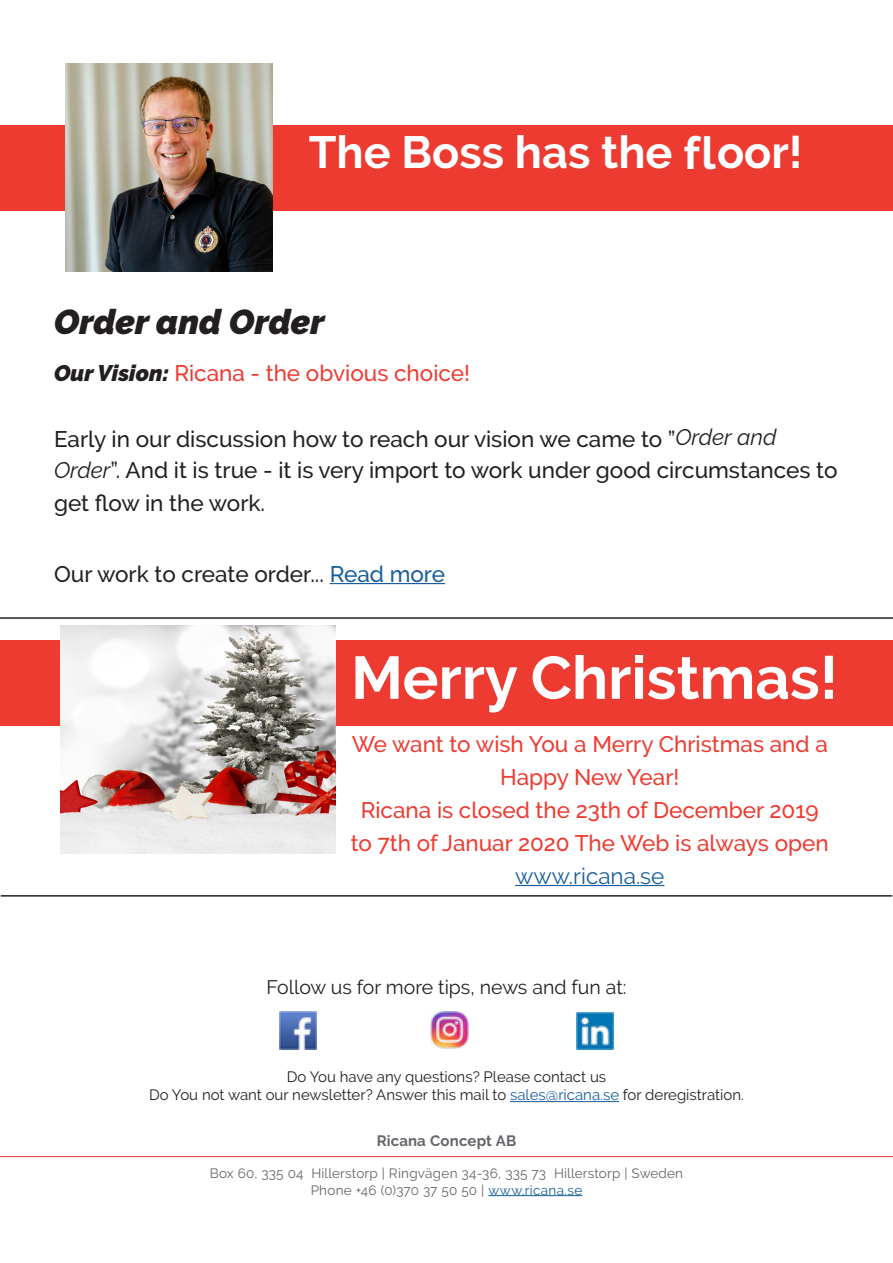
<style>
.page{position:relative;width:893px;height:1263px;background:#fff}
.page>*{position:absolute;margin:0;border:0;box-sizing:border-box;transform-origin:0 0}
.t1{font:700 60px "Raleway";color:#fff}
.t2{font:700 45px "Raleway";color:#fff}
.t3{font:italic 900 34.5px "Raleway";color:#231f20}
.t4{font:500 22.5px/33px "Raleway";color:#231f20}
.t5{font:500 22.5px/33px "Raleway";color:#ee3b32;text-align:center}
.t6{font:19.5px "Raleway";color:#231f20}
.t7{font:15px "Raleway";color:#231f20}
.t8{font:700 15px "Raleway";letter-spacing:.01em;color:#63656a}
.t9{font:13.5px "Raleway";letter-spacing:.01em;color:#63656a}
.s1{font-weight:900;font-style:italic;color:#231f20}
.s2{font-weight:400;font-style:italic}
.s3{color:#175d9e}
.s4{font-weight:400;color:#175d9e}
</style>
<div class="page">
<hr style="left:0;top:1156px;width:893px;height:1px;background:#ee3b32">
<hr style="left:488px;top:1195px;width:94px;height:1px;background:#175d9e">
<hr style="left:510px;top:1101px;width:109px;height:1px;background:#175d9e">
<img style="left:279px;top:1012px;width:38px;height:37px">
<img style="left:431px;top:1011px;width:37px;height:38px">
<img style="left:576px;top:1012px;width:38px;height:37px">
<hr style="left:1px;top:895px;width:891px;height:1px;background:#231f20">
<div style="left:0;top:640px;width:893px;height:86px;background:#ee3b32"></div>
<hr style="left:0;top:617px;width:893px;height:2px;background:#231f20">
<hr style="left:330px;top:583px;width:115px;height:1px;background:#175d9e">
<div style="left:0;top:125px;width:893px;height:85px;background:#ee3b32"></div>
<img style="left:65px;top:64px;width:208px;height:207px">
<hr style="left:515px;top:885px;width:149px;height:1px;background:#175d9e">
<img style="left:60px;top:625px;width:276px;height:228px">
<p class="t2" style="left:309px;top:126px;width:495px">The Boss has the floor!</p>
<p class="t3" style="left:54px;top:302px;width:272px">Order and Order</p>
<p class="t5" style="left:54px;top:356px;width:418px"><span class="s1">Our Vision:</span> Ricana - the obvious choice!</p>
<p class="t4" style="left:54px;top:422px;width:724px">Early in our discussion how to reach our vision we came to ”<span class="s2">Order and</span></p>
<p class="t4" style="left:54px;top:454px;width:785px"><span class="s2">Order</span>”. And it is true - it is very import to work under good circumstances to get flow in the work.</p>
<p class="t4" style="left:54px;top:557px;width:393px">Our work to create order... <span class="s3">Read more</span></p>
<p class="t1" style="left:351px;top:643px;width:488px">Merry Christmas!</p>
<p class="t5" style="left:352px;top:727px;width:478px">We want to wish You a Merry Christmas and a<br>Happy New Year!</p>
<p class="t5" style="left:351px;top:793px;width:479px">Ricana is closed the 23th of December 2019 to 7th of Januar 2020 The Web is always open <span class="s4">www.ricana.se</span></p>
<p class="t6" style="left:266px;top:975px;width:362px">Follow us for more tips, news and fun at:</p>
<p class="t7" style="left:287px;top:1068px;width:321px">Do You have any questions? Please contact us</p>
<p class="t7" style="left:149px;top:1086px;width:596px">Do You not want our newsletter? Answer this mail to <span class="s3">sales@ricana.se</span> for deregistration.</p>
<p class="t8" style="left:377px;top:1132px;width:141px">Ricana Concept AB</p>
<p class="t9" style="left:210px;top:1166px;width:475px">Box 60, 335 04 Hillerstorp | Ringvägen 34-36, 335 73 Hillerstorp | Sweden</p>
<p class="t9" style="left:311px;top:1182px;width:273px">Phone +46 (0)370 37 50 50 | <span class="s3">www.ricana.se</span></p>
</div>
